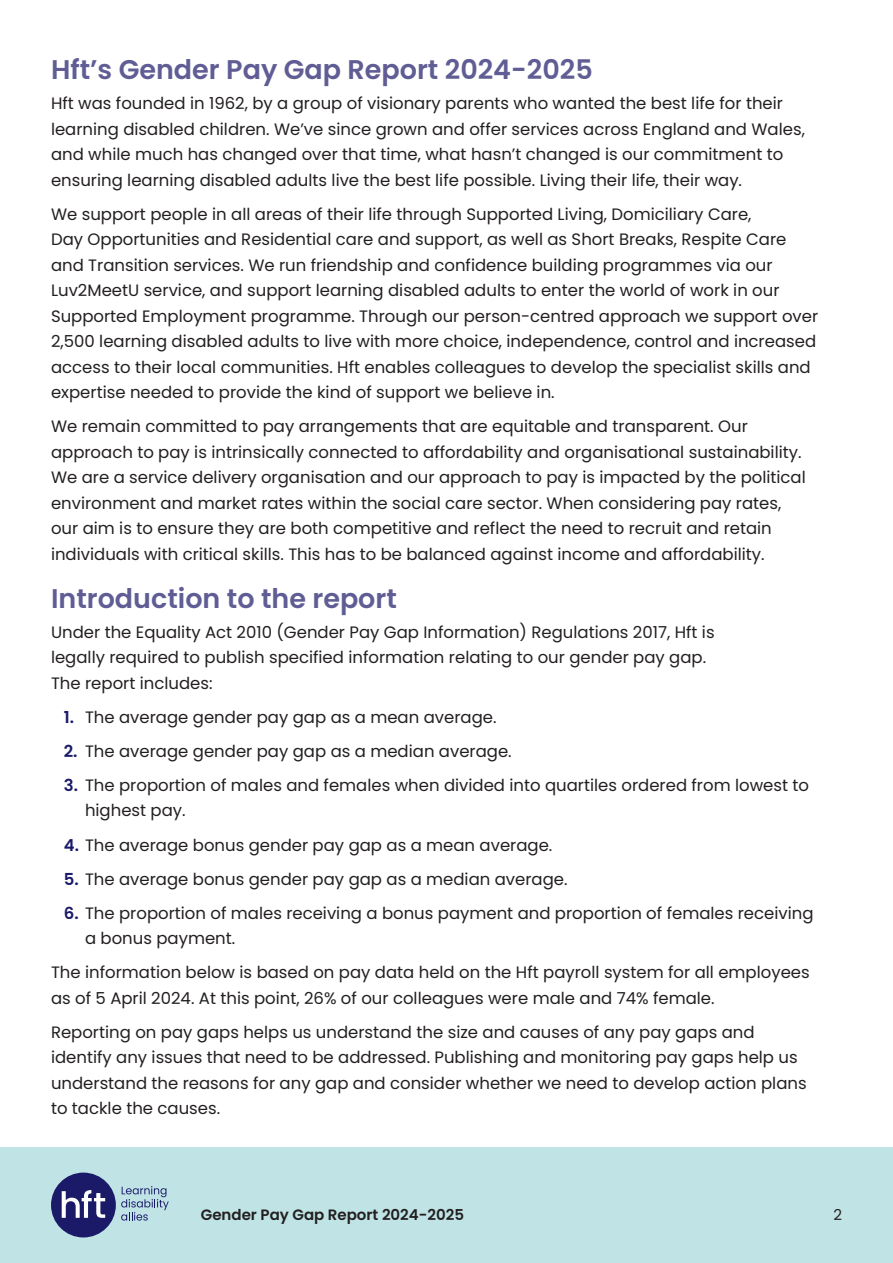
<style>
.page{position:relative;width:893px;height:1263px;background:#fff}
.page>*{position:absolute;margin:0;border:0;box-sizing:border-box;transform-origin:0 0}
.t1{font:600 27px "Poppins";color:#605d95}
.t2{font:16.5px/25.5px "Poppins";color:#231f20}
.t3{font:600 15px "Poppins";color:#231f20}
.t4{font:15px "Poppins";color:#231f20}
.s1{font-weight:600;color:#1b1a69}
</style>
<div class="page">
<div style="left:0;top:1147px;width:893px;height:116px;background:#c0e4e5"></div>
<div style="left:51px;top:1172px;width:65px;height:65px;background:#1b1a69;border-radius:50%"></div>
<svg style="left:62px;top:1190px;width:43px;height:28px"></svg>
<svg style="left:121px;top:1186px;width:48px;height:34px"></svg>
<h1 class="t1" style="left:51px;top:54px;width:543px">Hft’s Gender Pay Gap Report 2024-2025</h1>
<p class="t2" style="left:51px;top:91px;width:755px">Hft was founded in 1962, by a group of visionary parents who wanted the best life for their learning disabled children. We’ve since grown and offer services across England and Wales, and while much has changed over that time, what hasn’t changed is our commitment to ensuring learning disabled adults live the best life possible. Living their life, their way.</p>
<p class="t2" style="left:51px;top:201px;width:769px">We support people in all areas of their life through Supported Living, Domiciliary Care,<br>Day Opportunities and Residential care and support, as well as Short Breaks, Respite Care and Transition services. We run friendship and confidence building programmes via our Luv2MeetU service, and support learning disabled adults to enter the world of work in our Supported Employment programme. Through our person-centred approach we support over 2,500 learning disabled adults to live with more choice, independence, control and increased access to their local communities. Hft enables colleagues to develop the specialist skills and expertise needed to provide the kind of support we believe in.</p>
<p class="t2" style="left:51px;top:414px;width:756px">We remain committed to pay arrangements that are equitable and transparent. Our approach to pay is intrinsically connected to affordability and organisational sustainability.<br>We are a service delivery organisation and our approach to pay is impacted by the political environment and market rates within the social care sector. When considering pay rates, our aim is to ensure they are both competitive and reflect the need to recruit and retain individuals with critical skills. This has to be balanced against income and affordability.</p>
<h1 class="t1" style="left:51px;top:583px;width:347px">Introduction to the report</h1>
<p class="t2" style="left:51px;top:619px;width:665px">Under the Equality Act 2010 (Gender Pay Gap Information) Regulations 2017, Hft is legally required to publish specified information relating to our gender pay gap.<br>The report includes:</p>
<p class="t2" style="left:64px;top:704px;width:434px"><span class="s1">1.</span> The average gender pay gap as a mean average.</p>
<p class="t2" style="left:64px;top:738px;width:449px"><span class="s1">2.</span> The average gender pay gap as a median average.</p>
<p class="t2" style="left:85px;top:772px;width:725px;text-indent:-21px"><span class="s1">3.</span> The proportion of males and females when divided into quartiles ordered from lowest to highest pay.</p>
<p class="t2" style="left:64px;top:832px;width:490px"><span class="s1">4.</span> The average bonus gender pay gap as a mean average.</p>
<p class="t2" style="left:64px;top:866px;width:505px"><span class="s1">5.</span> The average bonus gender pay gap as a median average.</p>
<p class="t2" style="left:85px;top:900px;width:730px;text-indent:-21px"><span class="s1">6.</span> The proportion of males receiving a bonus payment and proportion of females receiving a bonus payment.</p>
<p class="t2" style="left:51px;top:959px;width:760px">The information below is based on pay data held on the Hft payroll system for all employees as of 5 April 2024. At this point, 26% of our colleagues were male and 74% female.</p>
<p class="t2" style="left:51px;top:1019px;width:757px">Reporting on pay gaps helps us understand the size and causes of any pay gaps and identify any issues that need to be addressed. Publishing and monitoring pay gaps help us understand the reasons for any gap and consider whether we need to develop action plans to tackle the causes.</p>
<p class="t3" style="left:201px;top:1206px;width:265px">Gender Pay Gap Report 2024-2025</p>
<p class="t4" style="left:833px;top:1206px;width:10px">2</p>
</div>
